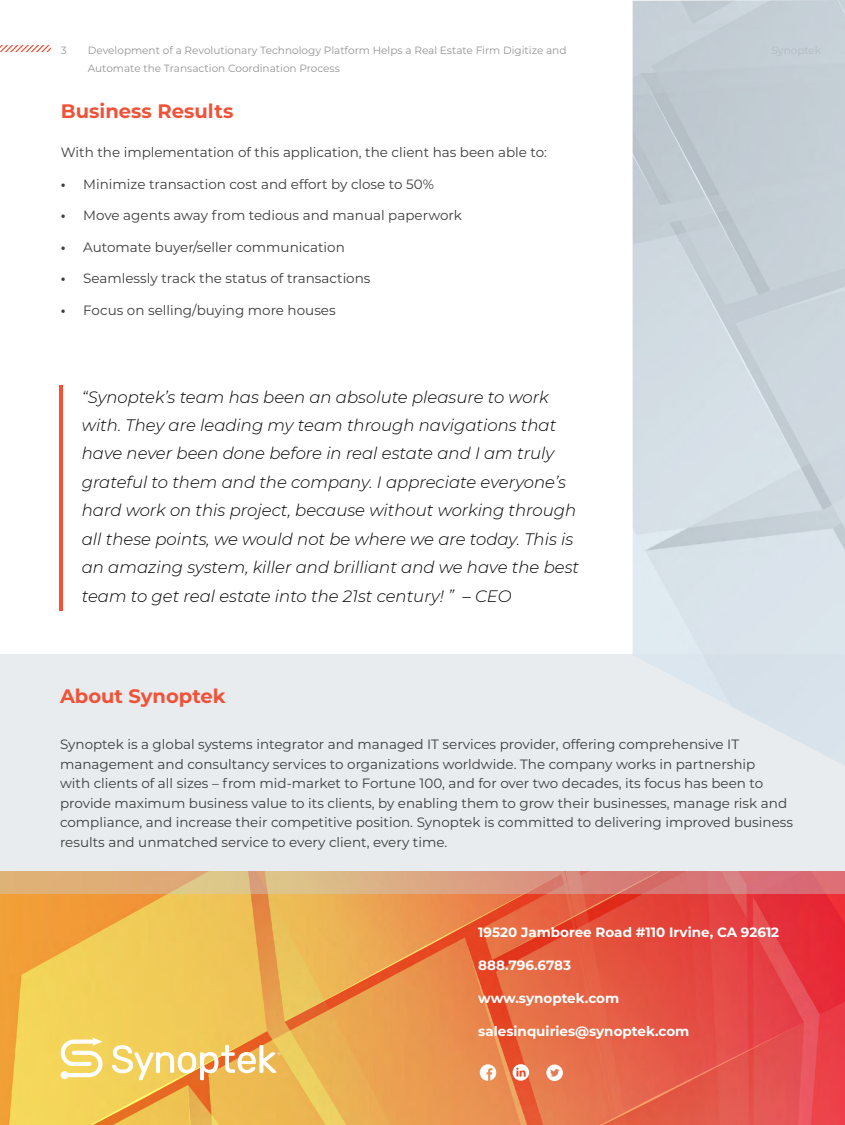
<style>
.page{position:relative;width:845px;height:1125px;background:#fff}
.page>*{position:absolute;margin:0;border:0;box-sizing:border-box;transform-origin:0 0}
.t1{font:700 19.5px "Montserrat";color:#f05238}
.t2{font:italic 300 16.5px/28.5px "Montserrat";color:#000}
.t3{font:13.5px/19.5px "Montserrat";color:#3c3c3c}
.t4{font:700 13.5px "Montserrat";color:#fff}
.t5{font:10.5px/18px "Montserrat";color:#949494}
.s1{font-weight:700}
</style>
<div class="page">
<svg style="left:0;top:45px;width:50px;height:7px"></svg>
<img style="left:0;top:894px;width:844px;height:231px">
<svg style="left:61px;top:1037px;width:42px;height:42px"></svg>
<svg style="left:112px;top:1045px;width:169px;height:35px"></svg>
<svg style="left:512px;top:1064px;width:17px;height:17px"></svg>
<svg style="left:479px;top:1064px;width:17px;height:18px"></svg>
<svg style="left:546px;top:1065px;width:17px;height:16px"></svg>
<svg style="left:0;top:654px;width:844px;height:240px;background:#e6e3e2"></svg>
<img style="left:632px;top:0;width:212px;height:767px">
<hr style="left:59px;top:385px;width:3px;height:226px;background:#f84f35">
<p class="t5" style="left:61px;top:41px;width:7px">3</p>
<p class="t5" style="left:88px;top:41px;width:480px">Development of a Revolutionary Technology Platform Helps a Real Estate Firm Digitize and<br>Automate the Transaction Coordination Process</p>
<h1 class="t1" style="left:61px;top:97px;width:174px">Business Results</h1>
<p class="t3" style="left:61px;top:142px;width:488px">With the implementation of this application, the client has been able to:</p>
<p class="t3" style="left:61px;top:174px;width:374px"><span class="s1">•</span> Minimize transaction cost and effort by close to 50%</p>
<p class="t3" style="left:61px;top:205px;width:402px"><span class="s1">•</span> Move agents away from tedious and manual paperwork</p>
<p class="t3" style="left:61px;top:237px;width:285px"><span class="s1">•</span> Automate buyer/seller communication</p>
<p class="t3" style="left:61px;top:268px;width:311px"><span class="s1">•</span> Seamlessly track the status of transactions</p>
<p class="t3" style="left:61px;top:300px;width:276px"><span class="s1">•</span> Focus on selling/buying more houses</p>
<p class="t2" style="left:82px;top:382px;width:499px">“Synoptek’s team has been an absolute pleasure to work with. They are leading my team through navigations that have never been done before in real estate and I am truly grateful to them and the company. I appreciate everyone’s hard work on this project, because without working through all these points, we would not be where we are today. This is an amazing system, killer and brilliant and we have the best team to get real estate into the 21st century! ” – CEO</p>
<h1 class="t1" style="left:60px;top:682px;width:167px">About Synoptek</h1>
<p class="t3" style="left:60px;top:734px;width:734px">Synoptek is a global systems integrator and managed IT services provider, offering comprehensive IT management and consultancy services to organizations worldwide. The company works in partnership<br>with clients of all sizes – from mid-market to Fortune 100, and for over two decades, its focus has been to provide maximum business value to its clients, by enabling them to grow their businesses, manage risk and compliance, and increase their competitive position. Synoptek is committed to delivering improved business results and unmatched service to every client, every time.</p>
<p class="t4" style="left:478px;top:922px;width:302px">19520 Jamboree Road #110 Irvine, CA 92612</p>
<p class="t4" style="left:478px;top:955px;width:94px">888.796.6783</p>
<p class="t4" style="left:478px;top:988px;width:142px">www.synoptek.com</p>
<p class="t4" style="left:478px;top:1021px;width:213px">salesinquiries@synoptek.com</p>
</div>
